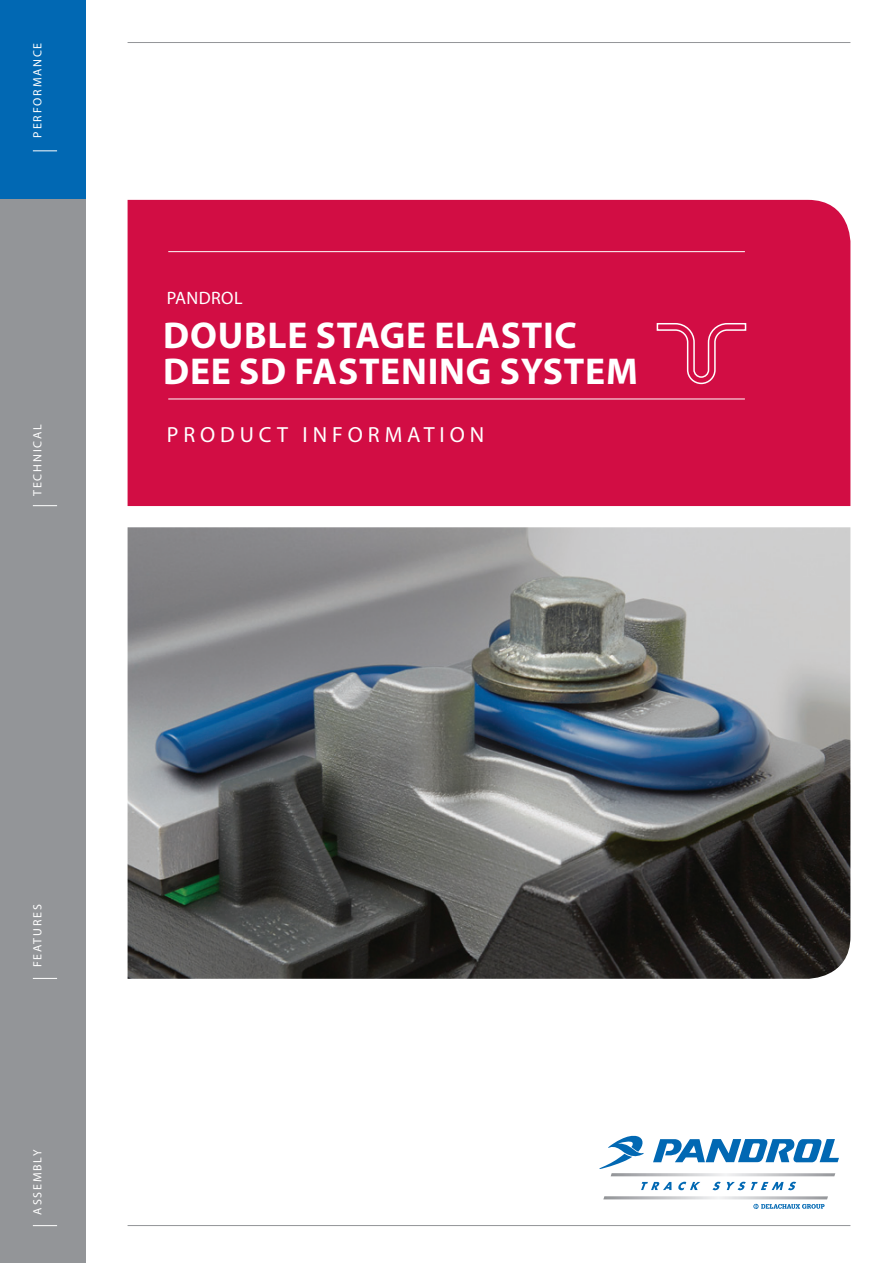
<style>
.page{position:relative;width:893px;height:1263px;background:#fff}
.page>*{position:absolute;margin:0;border:0;box-sizing:border-box;transform-origin:0 0}
.t1{font:700 37.5px/36px "Myriad Pro";letter-spacing:.02em;color:#fff}
.t2{font:21.9px "Myriad Pro";letter-spacing:.225em;color:#fff}
.t3{font:18px "Myriad Pro";letter-spacing:.02em;color:#fff}
.t4{font:12px "Myriad Pro";letter-spacing:.15em;color:#fff}
</style>
<div class="page">
<div style="left:128px;top:200px;width:722px;height:306px;background:#d20d44"></div>
<svg style="left:603px;top:1196px;width:225px;height:13px"></svg>
<svg style="left:641px;top:1182px;width:30px;height:8px"></svg>
<svg style="left:678px;top:1182px;width:22px;height:8px"></svg>
<svg style="left:712px;top:1182px;width:9px;height:8px"></svg>
<svg style="left:727px;top:1182px;width:69px;height:8px"></svg>
<svg style="left:599px;top:1136px;width:240px;height:40px"></svg>
<div style="left:0;top:0;width:86px;height:200px;background:#0168b3"></div>
<div style="left:0;top:200px;width:86px;height:1063px;background:#939598"></div>
<svg style="left:33px;top:978px;width:24px;height:1px"></svg>
<svg style="left:33px;top:1225px;width:24px;height:1px"></svg>
<svg style="left:33px;top:505px;width:24px;height:1px"></svg>
<svg style="left:33px;top:150px;width:24px;height:1px"></svg>
<hr style="left:168px;top:251px;width:577px;height:1px;background:#fff">
<hr style="left:168px;top:399px;width:577px;height:1px;background:#fff">
<hr style="left:128px;top:1225px;width:722px;height:1px;background:#939598">
<hr style="left:128px;top:42px;width:722px;height:1px;background:#939598">
<img style="left:128px;top:527px;width:722px;height:452px">
<svg style="left:656px;top:322px;width:91px;height:63px;background:#d62355"></svg>
<p class="t4" style="left:31px;top:138px;width:96px;rotate:-90deg">PERFORMANCE</p>
<p class="t4" style="left:31px;top:496px;width:73px;rotate:-90deg">TECHNICAL</p>
<p class="t3" style="left:167px;top:288px;width:77px">PANDROL</p>
<p class="t1" style="left:163px;top:318px;width:476px">DOUBLE STAGE ELASTIC<br>DEE SD FASTENING SYSTEM</p>
<p class="t2" style="left:167px;top:422px;width:319px">PRODUCT INFORMATION</p>
<p class="t4" style="left:31px;top:967px;width:64px;rotate:-90deg">FEATURES</p>
<p class="t4" style="left:31px;top:1214px;width:66px;rotate:-90deg">ASSEMBLY</p>
</div>
